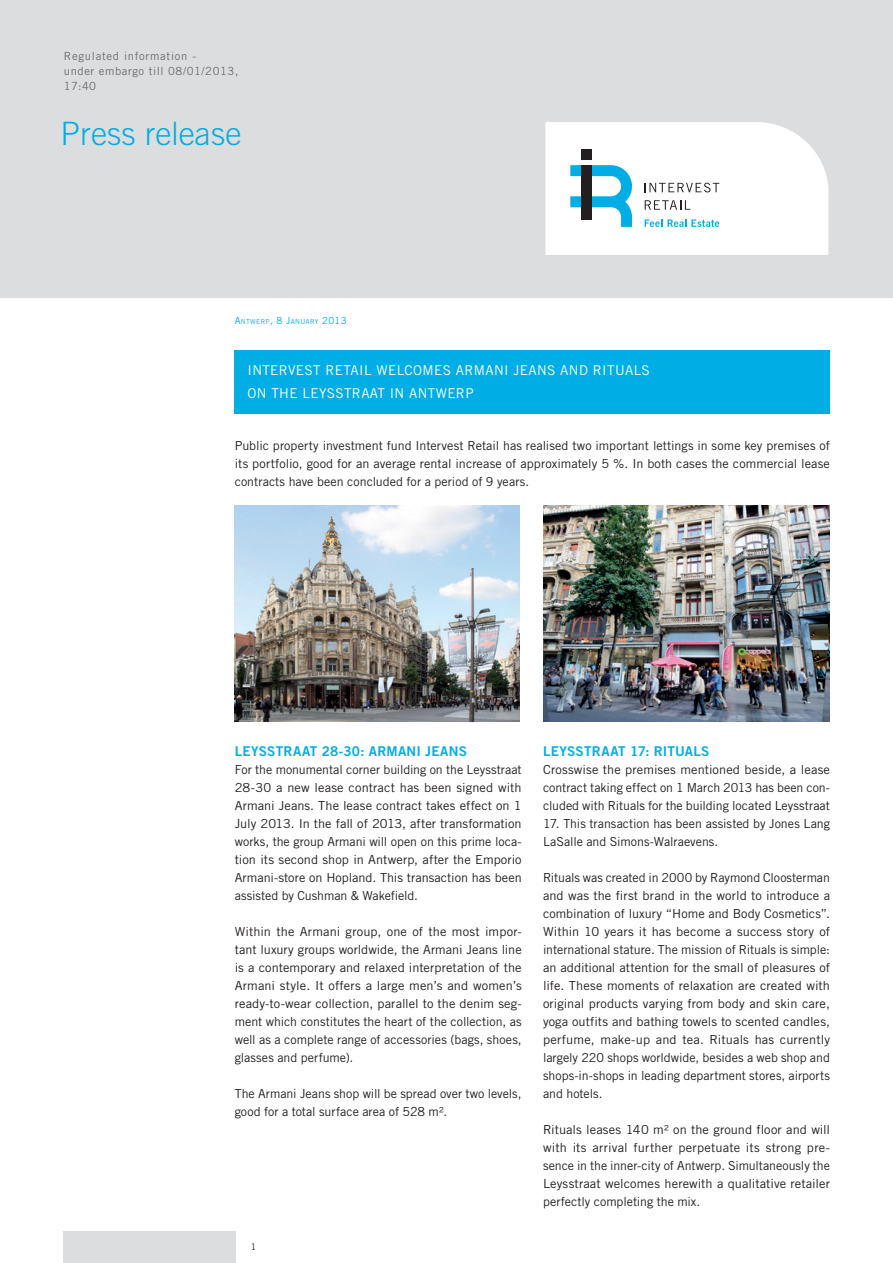
<style>
.page{position:relative;width:893px;height:1263px;background:#fff}
.page>*{position:absolute;margin:0;border:0;box-sizing:border-box;transform-origin:0 0}
.t1{font:300 32.25px "Trade Gothic LT Std";color:#00aee5}
.t2{font:13.5px "Trade Gothic LT Std";letter-spacing:.025em;color:#fff}
.t3{font:13.5px "Trade Gothic LT Std Bd 2";letter-spacing:.02em;color:#00aee5}
.t4{font:12.45px/18px "Trade Gothic LT Std";color:#231f20;text-align:justify}
.t5{font:11.25px/15px "Trade Gothic LT Std";letter-spacing:.05em;color:#6c6d70}
.t6{font:9px "Trade Gothic LT Std";color:#231f20}
.t7{font:6.9px "Trade Gothic LT Std";letter-spacing:.045em;color:#00aee5}
.s1{font-size:9.75px}
</style>
<div class="page">
<div style="left:0;top:0;width:893px;height:298px;background:#dcdddf"></div>
<svg style="left:545px;top:122px;width:283px;height:133px;background:#ecf4f6"></svg>
<div style="left:64px;top:1231px;width:172px;height:32px;background:#dcdddf"></div>
<div style="left:235px;top:350px;width:595px;height:64px;background:#00aee5"></div>
<img style="left:543px;top:506px;width:286px;height:215px">
<img style="left:235px;top:506px;width:285px;height:215px">
<p class="t5" style="left:64px;top:49px;width:176px">Regulated information -<br>under embargo till 08/01/2013,<br>17:40</p>
<h1 class="t1" style="left:61px;top:115px;width:182px">Press release</h1>
<p class="t7" style="left:235px;top:317px;width:114px"><span class="s1">A</span>NTWERP<span class="s1">, 8 J</span>ANUARY <span class="s1">2013</span></p>
<p class="t2" style="left:247px;top:362px;width:24px">Inter</p>
<p class="t2" style="left:288px;top:362px;width:17px">vest</p>
<p class="t2" style="left:325px;top:362px;width:18px">Retail</p>
<p class="t2" style="left:376px;top:362px;width:10px">welc</p>
<p class="t2" style="left:413px;top:362px;width:20px">omes</p>
<p class="t2" style="left:456px;top:362px;width:19px">Arma</p>
<p class="t2" style="left:494px;top:362px;width:140px">ni Jeans and Rituals</p>
<p class="t2" style="left:247px;top:385px;width:34px">on the</p>
<p class="t2" style="left:303px;top:385px;width:34px">Leysstraat</p>
<p class="t2" style="left:390px;top:385px;width:49px">i n Antwer</p>
<p class="t2" style="left:465px;top:385px;width:10px">p</p>
<p class="t4" style="left:235px;top:436px;width:597px">Public property investment fund Intervest Retail has realised two important lettings in some key premises of its portfolio, good for an average rental increase of approximately 5 %. In both cases the commercial lease contracts have been concluded for a period of 9 years.</p>
<p class="t3" style="left:235px;top:743px;width:234px">LEYSSTRAAT 28-30: ARMANI JEANS</p>
<p class="t4" style="left:235px;top:760px;width:289px">For the monumental corner building on the Leysstraat 28-30 a new lease contract has been signed with Armani Jeans. The lease contract takes effect on 1<br>July 2013. In the fall of 2013, after transformation works, the group Armani will open on this prime loca&shy;tion its second shop in Antwerp, after the Emporio Armani-store on Hopland. This transaction has been assisted by Cushman &amp; Wakefield.</p>
<p class="t4" style="left:235px;top:922px;width:289px">Within the Armani group, one of the most impor&shy;tant luxury groups worldwide, the Armani Jeans line is a contemporary and relaxed interpretation of the Armani style. It offers a large men’s and women’s ready-to-wear collection, parallel to the denim seg&shy;ment which constitutes the heart of the collection, as well as a complete range of accessories (bags, shoes, glasses and perfume).</p>
<p class="t4" style="left:235px;top:1084px;width:288px">The Armani Jeans shop will be spread over two levels, good for a total surface area of 528 m².</p>
<p class="t6" style="left:251px;top:1241px;width:7px">1</p>
<p class="t3" style="left:543px;top:743px;width:168px">LEYSSTRAAT 17: RITUALS</p>
<p class="t4" style="left:543px;top:760px;width:289px">Crosswise the premises mentioned beside, a lease contract taking effect on 1 March 2013 has been con&shy;cluded with Rituals for the building located Leysstraat</p>
<p class="t4" style="left:543px;top:814px;width:288px">17. This transaction has been assisted by Jones Lang<br>LaSalle and Simons-Walraevens.</p>
<p class="t4" style="left:543px;top:868px;width:289px">Rituals was created in 2000 by Raymond Cloosterman and was the first brand in the world to introduce a combination of luxury “Home and Body Cosmetics”.<br>Within 10 years it has become a success story of international stature. The mission of Rituals is simple: an additional attention for the small of pleasures of life. These moments of relaxation are created with original products varying from body and skin care, yoga outfits and bathing towels to scented candles, perfume, make-up and tea. Rituals has currently largely 220 shops worldwide, besides a web shop and shops-in-shops in leading department stores, airports and hotels.</p>
<p class="t4" style="left:543px;top:1120px;width:289px">Rituals leases 140 m² on the ground floor and will with its arrival further perpetuate its strong pre&shy;sence in the inner-city of Antwerp. Simultaneously the Leysstraat welcomes herewith a qualitative retailer perfectly completing the mix.</p>
</div>
